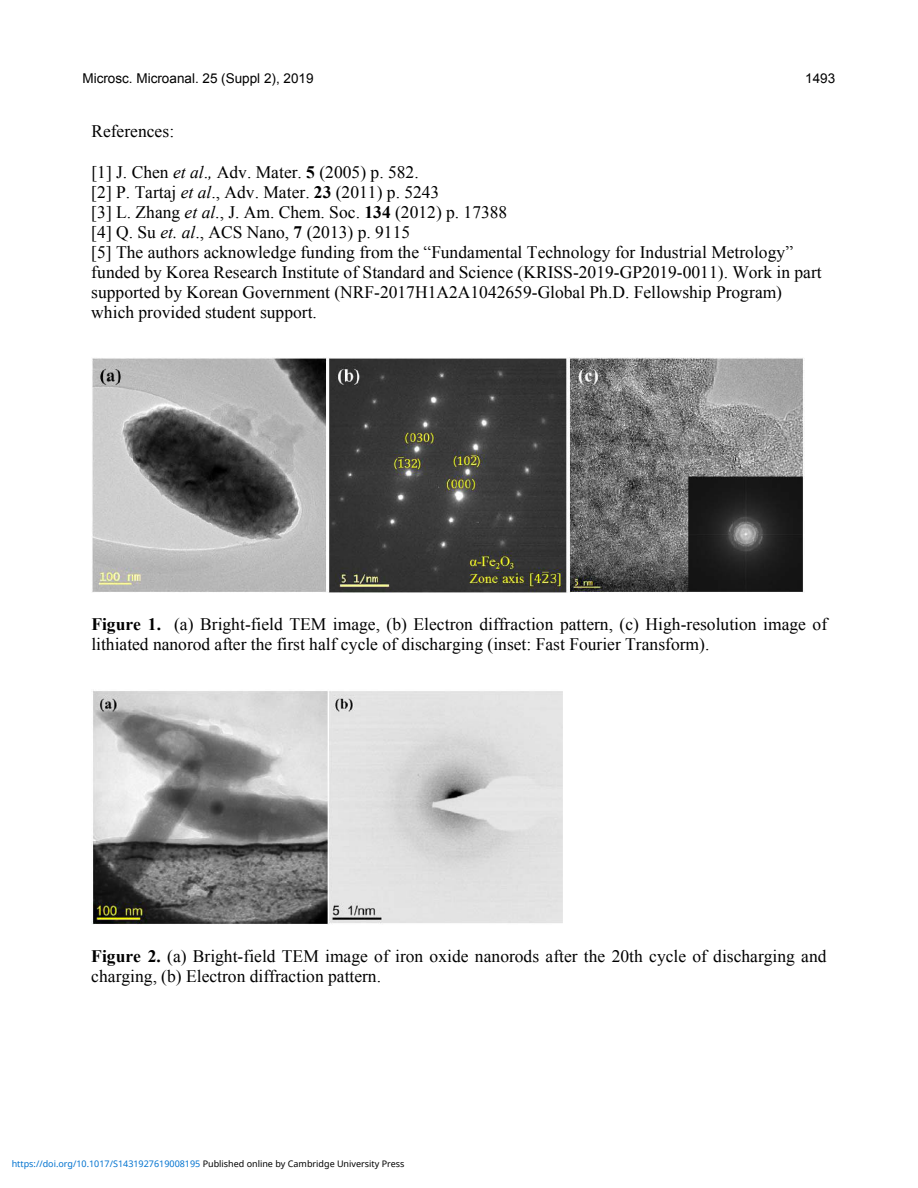
<style>
.page{position:relative;width:918px;height:1188px;background:#fff}
.page>*{position:absolute;margin:0;border:0;box-sizing:border-box;transform-origin:0 0}
.t1{font:17.55px/20.1px "Times New Roman";color:#000}
.t2{font:13.5px "Arial";color:#000}
.t3{font:9px "Noto Sans";color:#0172cf}
.s1{font-style:italic}
.s2{font-weight:700}
.s3{color:#000}
</style>
<div class="page">
<img style="left:92px;top:358px;width:711px;height:235px">
<img style="left:91px;top:690px;width:472px;height:235px">
<p class="t2" style="left:82px;top:70px;width:233px">Microsc. Microanal. 25 (Suppl 2), 2019</p>
<p class="t2" style="left:805px;top:70px;width:32px">1493</p>
<p class="t1" style="left:91px;top:121px;width:84px">References:</p>
<p class="t1" style="left:91px;top:162px;width:732px">[1] J. Chen <span class="s1">et al</span>.<span class="s1">,</span> Adv. Mater. <span class="s2">5</span> (2005) p. 582.<br>[2] P. Tartaj <span class="s1">et al</span>., Adv. Mater. <span class="s2">23</span> (2011) p. 5243<br>[3] L. Zhang <span class="s1">et al</span>., J. Am. Chem. Soc. <span class="s2">134</span> (2012) p. 17388<br>[4] Q. Su <span class="s1">et. al</span>., ACS Nano, <span class="s2">7</span> (2013) p. 9115<br>[5] The authors acknowledge funding from the “Fundamental Technology for Industrial Metrology” funded by Korea Research Institute of Standard and Science (KRISS-2019-GP2019-0011). Work in part supported by Korean Government (NRF-2017H1A2A1042659-Global Ph.D. Fellowship Program) which provided student support.</p>
<p class="t1" style="left:91px;top:614px;width:737px"><span class="s2">Figure 1.</span> (a) Bright-field TEM image, (b) Electron diffraction pattern, (c) High-resolution image of lithiated nanorod after the first half cycle of discharging (inset: Fast Fourier Transform).</p>
<p class="t1" style="left:91px;top:946px;width:737px"><span class="s2">Figure 2.</span> (a) Bright-field TEM image of iron oxide nanorods after the 20th cycle of discharging and charging, (b) Electron diffraction pattern.</p>
<p class="t3" style="left:12px;top:1157px;width:394px">https://doi.org/10.1017/S1431927619008195 <span class="s3">Published online by Cambridge University Press</span></p>
</div>
